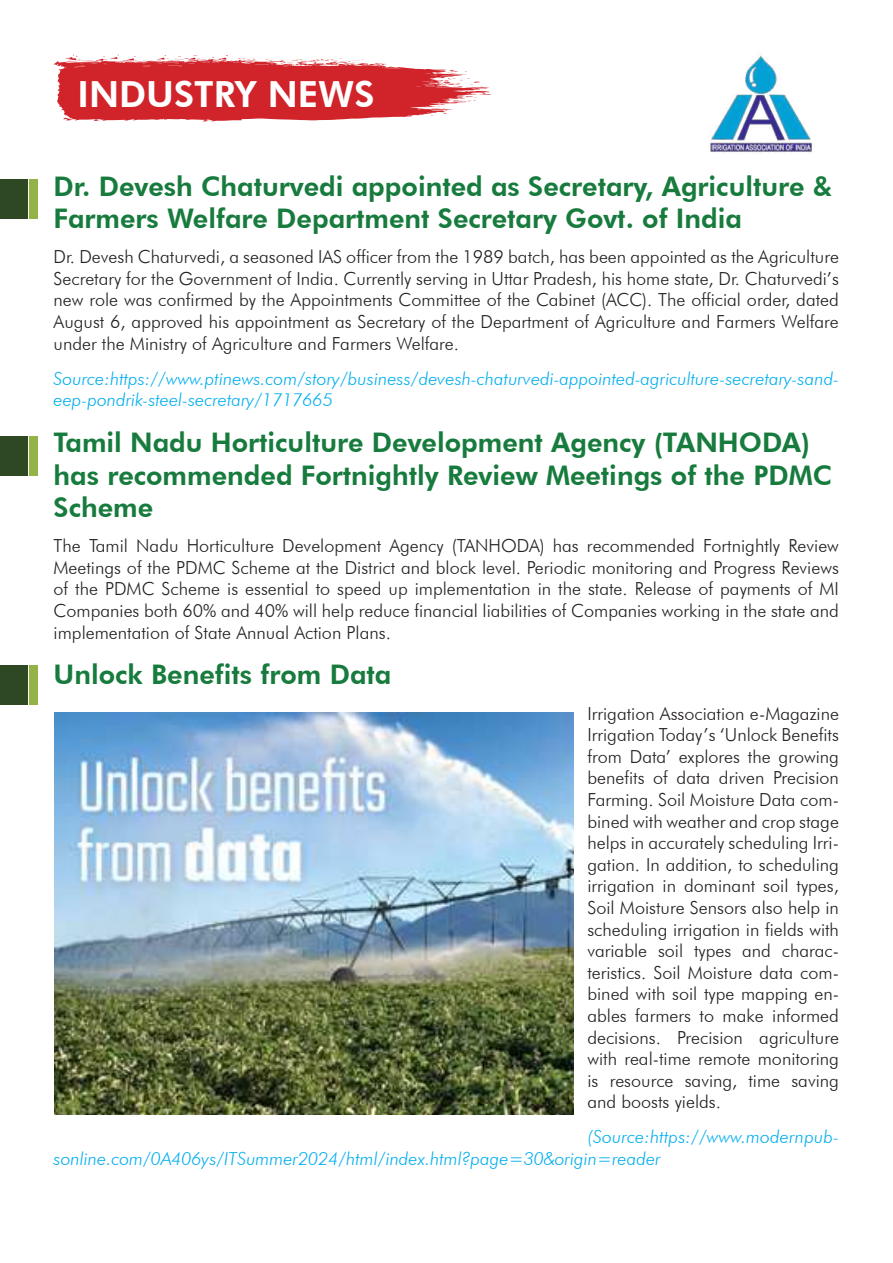
<style>
.page{position:relative;width:893px;height:1263px;background:#fff}
.page>*{position:absolute;margin:0;border:0;box-sizing:border-box;transform-origin:0 0}
.t1{font:800 36px "Futura BT";color:#fff}
.t2{font:800 27px/32.4px "Futura BT";color:#177b3d}
.t3{font:300 18px/21.6px "Futura BT";color:#231f20;text-align:justify}
.t4{font:italic 300 18px/21.6px "Futura BT";color:#00aeef}
</style>
<div class="page">
<div style="left:0;top:179px;width:27px;height:40px;background:#2d4822"></div>
<div style="left:29px;top:179px;width:8px;height:40px;background:#93b346"></div>
<div style="left:0;top:435px;width:27px;height:40px;background:#2d4822"></div>
<div style="left:29px;top:435px;width:8px;height:40px;background:#93b346"></div>
<div style="left:0;top:665px;width:27px;height:40px;background:#2d4822"></div>
<div style="left:29px;top:665px;width:8px;height:40px;background:#93b346"></div>
<img style="left:710px;top:54px;width:102px;height:100px">
<svg style="left:54px;top:55px;width:437px;height:67px"></svg>
<img style="left:55px;top:712px;width:519px;height:402px">
<h1 class="t1" style="left:78px;top:80px;width:299px">INDUSTRY NEWS</h1>
<h2 class="t2" style="left:54px;top:172px;width:780px">Dr. Devesh Chaturvedi appointed as Secretary, Agriculture &amp;<br>Farmers Welfare Department Secretary Govt. of India</h2>
<p class="t3" style="left:54px;top:247px;width:787px">Dr. Devesh Chaturvedi, a seasoned IAS officer from the 1989 batch, has been appointed as the Agriculture Secretary for the Government of India. Currently serving in Uttar Pradesh, his home state, Dr. Chaturvedi’s new role was confirmed by the Appointments Committee of the Cabinet (ACC). The official order, dated August 6, approved his appointment as Secretary of the Department of Agriculture and Farmers Welfare under the Ministry of Agriculture and Farmers Welfare.</p>
<p class="t4" style="left:54px;top:369px;width:787px">Source:https://www.ptinews.com/story/business/devesh-chaturvedi-appointed-agriculture-secretary-sand&shy;eep-pondrik-steel-secretary/1717665</p>
<h2 class="t2" style="left:54px;top:429px;width:780px">Tamil Nadu Horticulture Development Agency (TANHODA) has recommended Fortnightly Review Meetings of the PDMC<br>Scheme</h2>
<p class="t3" style="left:54px;top:536px;width:787px">The Tamil Nadu Horticulture Development Agency (TANHODA) has recommended Fortnightly Review Meetings of the PDMC Scheme at the District and block level. Periodic monitoring and Progress Reviews of the PDMC Scheme is essential to speed up implementation in the state. Release of payments of MI Companies both 60% and 40% will help reduce financial liabilities of Companies working in the state and implementation of State Annual Action Plans.</p>
<h2 class="t2" style="left:54px;top:661px;width:339px">Unlock Benefits from Data</h2>
<p class="t3" style="left:587px;top:704px;width:253px">Irrigation Association e-Magazine Irrigation Today’s ‘Unlock Benefits from Data’ explores the growing benefits of data driven Precision Farming. Soil Moisture Data com&shy;bined with weather and crop stage helps in accurately scheduling Irri&shy;gation. In addition, to scheduling irrigation in dominant soil types, Soil Moisture Sensors also help in scheduling irrigation in fields with variable soil types and charac&shy;teristics. Soil Moisture data com&shy;bined with soil type mapping en&shy;ables farmers to make informed decisions. Precision agriculture with real-time remote monitoring is resource saving, time saving and boosts yields.</p>
<p class="t4" style="left:54px;top:1128px;width:787px;text-indent:534px">(Source:https://www.modernpub&shy;sonline.com/0A406ys/ITSummer2024/html/index.html?page=30&amp;origin=reader</p>
</div>
